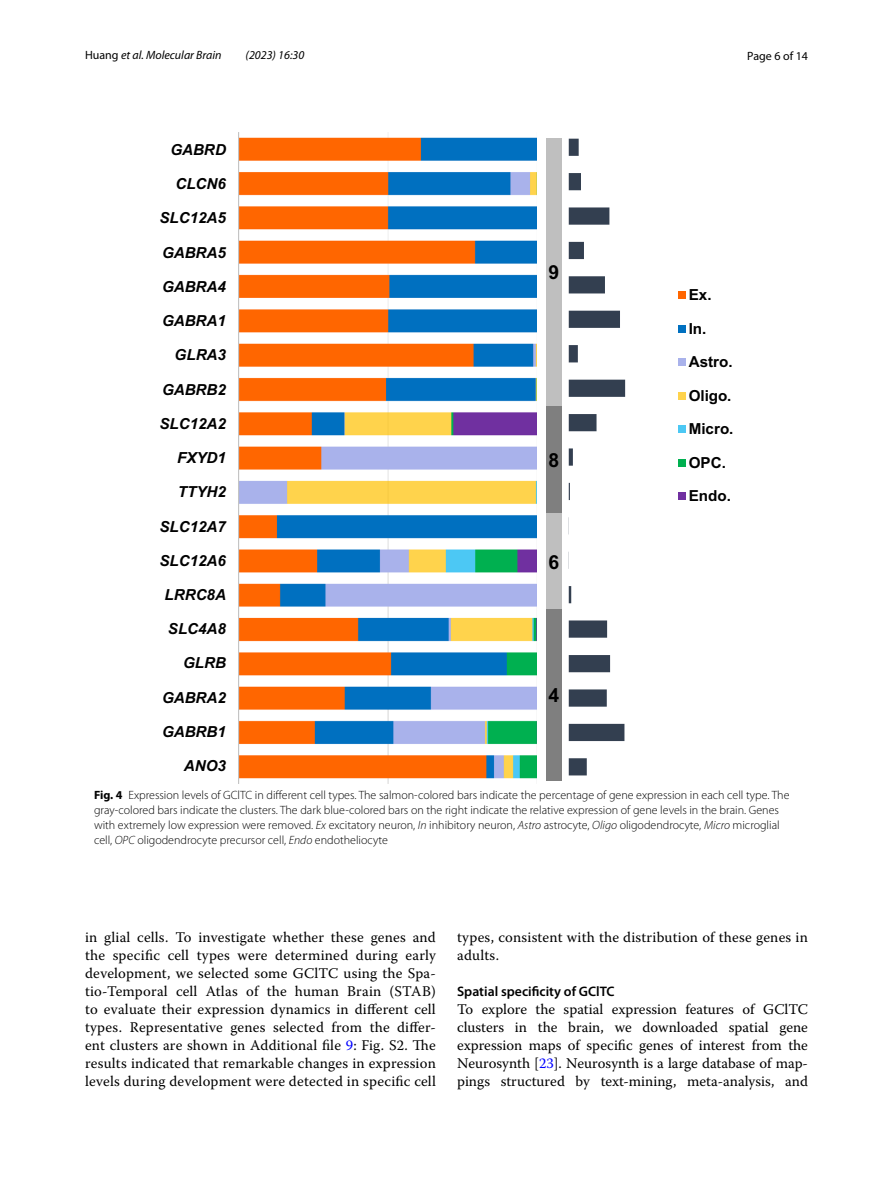
<style>
.page{position:relative;width:893px;height:1187px;background:#fff}
.page>*{position:absolute;margin:0;border:0;box-sizing:border-box;transform-origin:0 0}
.t1{font:19.35px "Arial Bold MT3";color:#000}
.t2{font:15.3px/33.5px "Arial Bold MT3";color:#000}
.t3{font:italic 700 15.3px "Arial";letter-spacing:-.005em;color:#000}
.t4{font:italic 700 15.15px "Arial";letter-spacing:-.005em;color:#000}
.t5{font:15.15px "Arial Bold MT3";color:#000}
.t6{font:14.7px/18px "Warnock Pro";letter-spacing:.015em;color:#000;text-align:justify}
.t7{font:600 13.8px "Myriad Pro";color:#000}
.t8{font:300 12px/15px "Myriad Pro";color:#000}
.t9{font:italic 12px "Myriad Pro";color:#000}
.t10{font:12px "Myriad Pro";color:#000}
.s1{font-style:normal}
.s2{font-weight:700}
.s3{font-style:italic}
.s4{color:#00f}
</style>
<div class="page">
<img style="left:238px;top:133px;width:299px;height:650px">
<div style="left:678px;top:291px;width:7px;height:8px;background:#f60"></div>
<div style="left:678px;top:325px;width:7px;height:7px;background:#0070c0"></div>
<div style="left:678px;top:358px;width:7px;height:8px;background:#a9b2eb"></div>
<div style="left:678px;top:392px;width:7px;height:7px;background:#ffd34c"></div>
<div style="left:678px;top:425px;width:7px;height:8px;background:#4cc8f4"></div>
<div style="left:678px;top:459px;width:7px;height:7px;background:#00b050"></div>
<div style="left:678px;top:492px;width:7px;height:8px;background:#7030a0"></div>
<svg style="left:569px;top:139px;width:56px;height:636px"></svg>
<div style="left:546px;top:405px;width:15px;height:108px;background:#7f7f7f"></div>
<div style="left:546px;top:138px;width:15px;height:267px;background:#bfbfbf"></div>
<div style="left:546px;top:609px;width:15px;height:171px;background:#7f7f7f"></div>
<div style="left:546px;top:513px;width:15px;height:96px;background:#bfbfbf"></div>
<p class="t9" style="left:85px;top:48px;width:138px"><span class="s1">Huang</span> et al. Molecular Brain</p>
<p class="t9" style="left:246px;top:48px;width:60px">(2023) 16:30</p>
<p class="t10" style="left:747px;top:48px;width:62px">Page 6 of 14</p>
<p class="t4" style="left:170px;top:139px;width:57px">GABRD</p>
<p class="t4" style="left:175px;top:174px;width:52px">CLCN6</p>
<p class="t4" style="left:159px;top:208px;width:68px">SLC12A5</p>
<p class="t4" style="left:162px;top:242px;width:65px">GABRA5</p>
<p class="t4" style="left:162px;top:276px;width:65px">GABRA4</p>
<p class="t4" style="left:162px;top:311px;width:65px">GABRA1</p>
<p class="t4" style="left:175px;top:345px;width:53px">GLRA3</p>
<p class="t4" style="left:162px;top:379px;width:65px">GABRB2</p>
<p class="t4" style="left:159px;top:413px;width:68px">SLC12A2</p>
<p class="t3" style="left:177px;top:447px;width:50px">FXYD1</p>
<p class="t4" style="left:178px;top:482px;width:49px">TTYH2</p>
<p class="t4" style="left:159px;top:516px;width:68px">SLC12A7</p>
<p class="t4" style="left:159px;top:550px;width:68px">SLC12A6</p>
<p class="t4" style="left:165px;top:584px;width:63px">LRRC8A</p>
<p class="t4" style="left:168px;top:618px;width:60px">SLC4A8</p>
<p class="t4" style="left:183px;top:653px;width:44px">GLRB</p>
<p class="t4" style="left:162px;top:687px;width:65px">GABRA2</p>
<p class="t4" style="left:162px;top:721px;width:65px">GABRB1</p>
<p class="t4" style="left:184px;top:755px;width:44px">ANO3</p>
<h1 class="t1" style="left:548px;top:258px;width:12px">9</h1>
<h1 class="t1" style="left:548px;top:446px;width:12px">8</h1>
<h1 class="t1" style="left:548px;top:548px;width:12px">6</h1>
<h1 class="t1" style="left:548px;top:681px;width:12px">4</h1>
<p class="t2" style="left:689px;top:278px;width:24px">Ex.<br>In.</p>
<p class="t5" style="left:689px;top:351px;width:45px">Astro.</p>
<p class="t5" style="left:689px;top:384px;width:44px">Oligo.</p>
<p class="t5" style="left:689px;top:418px;width:46px">Micro.</p>
<p class="t5" style="left:689px;top:451px;width:39px">OPC.</p>
<p class="t5" style="left:689px;top:485px;width:44px">Endo.</p>
<p class="t8" style="left:94px;top:787px;width:697px"><span class="s2">Fig. 4</span> Expression levels of GClTC in different cell types. The salmon-colored bars indicate the percentage of gene expression in each cell type. The gray-colored bars indicate the clusters. The dark blue-colored bars on the right indicate the relative expression of gene levels in the brain. Genes with extremely low expression were removed. <span class="s3">Ex</span> excitatory neuron, <span class="s3">In</span> inhibitory neuron, <span class="s3">Astro</span> astrocyte, <span class="s3">Oligo</span> oligodendrocyte, <span class="s3">Micro</span> microglial cell, <span class="s3">OPC</span> oligodendrocyte precursor cell, <span class="s3">Endo</span> endotheliocyte</p>
<p class="t6" style="left:85px;top:928px;width:352px">in glial cells. To investigate whether these genes and the specific cell types were determined during early development, we selected some GClTC using the Spa&shy;tio-Temporal cell Atlas of the human Brain (STAB) to evaluate their expression dynamics in different cell types. Representative genes selected from the differ&shy;ent clusters are shown in Additional file <span class="s4">9</span>: Fig. S2. The results indicated that remarkable changes in expression levels during development were detected in specific cell</p>
<p class="t6" style="left:457px;top:928px;width:352px">types, consistent with the distribution of these genes in adults.</p>
<p class="t7" style="left:457px;top:982px;width:159px">Spatial specificity of GClTC</p>
<p class="t6" style="left:457px;top:1000px;width:352px">To explore the spatial expression features of GClTC clusters in the brain, we downloaded spatial gene expression maps of specific genes of interest from the Neurosynth [<span class="s4">23</span>]. Neurosynth is a large database of map&shy;pings structured by text-mining, meta-analysis, and</p>
</div>
